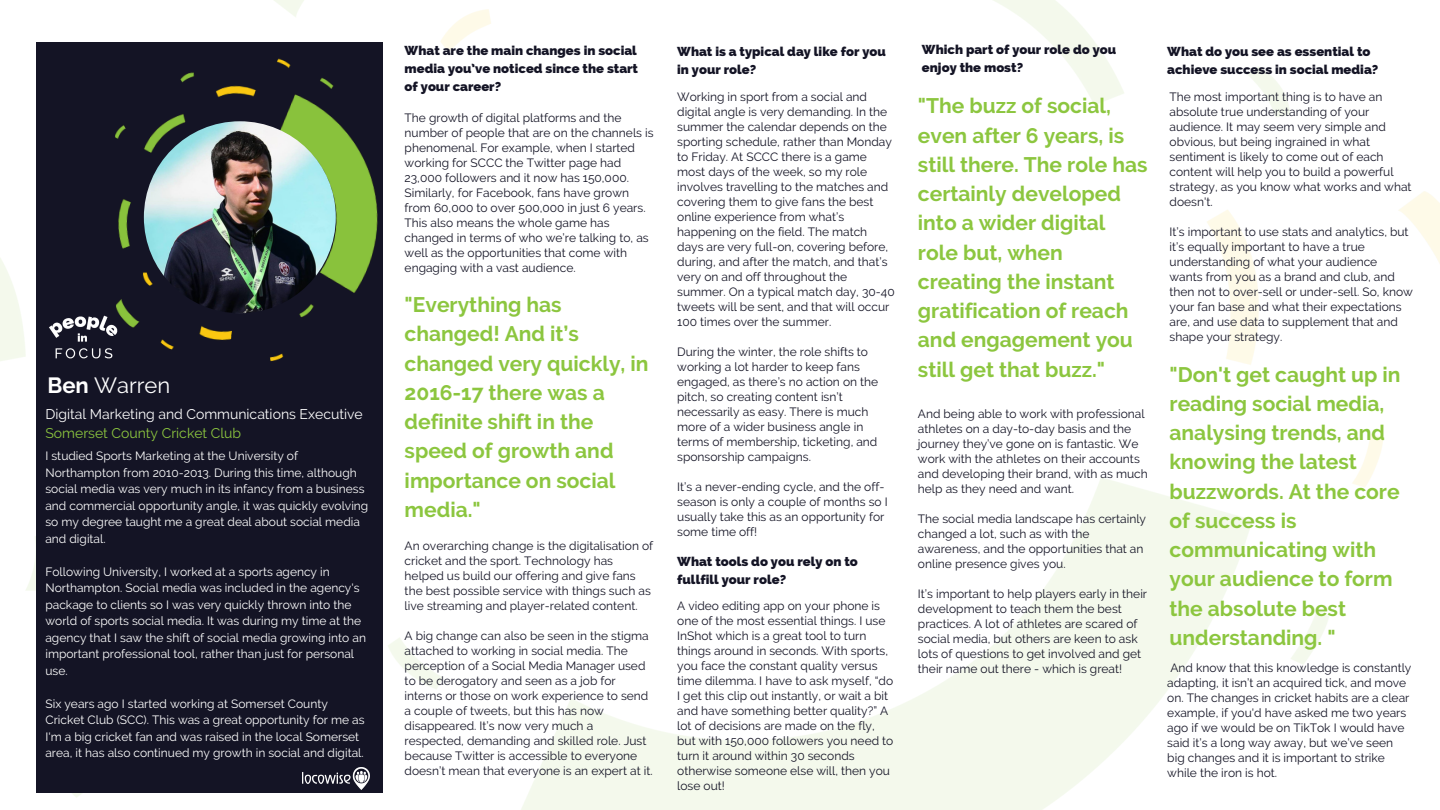
<style>
.page{position:relative;width:1440px;height:810px;background:#fff}
.page>*{position:absolute;margin:0;border:0;box-sizing:border-box;transform-origin:0 0}
.t1{font:22px "Raleway";color:#fff}
.t2{font:700 21px/29.2px "Raleway";color:#8cc63f}
.t3{font:14px/19.5px "Raleway";color:#fff}
.t4{font:800 13px/18px "Raleway";color:#141425}
.t5{font:12px/15px "Raleway";color:#141425}
.t6{font:12px/16.5px "Raleway";color:#fff}
.s1{font-weight:700}
.s2{color:#8cc63f}
</style>
<div class="page">
<div style="left:36px;top:42px;width:347px;height:751px;background:#141425"></div>
<img style="left:115px;top:58px;width:263px;height:303px">
<img style="left:144px;top:121px;width:192px;height:192px;border-radius:50%">
<img style="left:49px;top:313px;width:68px;height:48px">
<img style="left:302px;top:768px;width:67px;height:21px">
<p class="t1" style="left:47px;top:372px;width:124px"><span class="s1">Ben</span> Warren</p>
<p class="t3" style="left:45px;top:404px;width:319px">Digital Marketing and Communications Executive<br><span class="s2">Somerset County Cricket Club</span></p>
<p class="t6" style="left:45px;top:448px;width:324px">I studied Sports Marketing at the University of Northampton from 2010-2013. During this time, although social media was very much in its infancy from a business and commercial opportunity angle, it was quickly evolving so my degree taught me a great deal about social media and digital.</p>
<p class="t6" style="left:45px;top:563px;width:322px">Following University, I worked at a sports agency in Northampton. Social media was included in the agency's package to clients so I was very quickly thrown into the world of sports social media. It was during my time at the agency that I saw the shift of social media growing into an important professional tool, rather than just for personal use.</p>
<p class="t6" style="left:45px;top:695px;width:321px">Six years ago I started working at Somerset County Cricket Club (SCC). This was a great opportunity for me as I'm a big cricket fan and was raised in the local Somerset area, it has also continued my growth in social and digital.</p>
<p class="t4" style="left:405px;top:42px;width:235px;text-align:justify">What are the main changes in social media you’ve noticed since the start of your career?</p>
<p class="t4" style="left:922px;top:41px;width:196px">Which part of your role do you enjoy the most?</p>
<p class="t4" style="left:677px;top:42px;width:210px">What is a typical day like for you in your role?</p>
<p class="t5" style="left:677px;top:89px;width:219px">Working in sport from a social and digital angle is very demanding. In the summer the calendar depends on the sporting schedule, rather than Monday to Friday. At SCCC there is a game most days of the week, so my role involves travelling to the matches and covering them to give fans the best online experience from what’s happening on the field. The match days are very full-on, covering before, during, and after the match, and that’s very on and off throughout the summer. On a typical match day, 30-40 tweets will be sent, and that will occur 100 times over the summer.</p>
<p class="t5" style="left:677px;top:344px;width:203px">During the winter, the role shifts to working a lot harder to keep fans engaged, as there’s no action on the pitch, so creating content isn’t necessarily as easy. There is much more of a wider business angle in terms of membership, ticketing, and sponsorship campaigns.</p>
<p class="t5" style="left:677px;top:479px;width:212px">It’s a never-ending cycle, and the off&shy;season is only a couple of months so I usually take this as an opportunity for some time off!</p>
<p class="t2" style="left:918px;top:91px;width:231px">"The buzz of social, even after 6 years, is still there. The role has certainly developed into a wider digital role but, when creating the instant gratification of reach and engagement you still get that buzz."</p>
<p class="t5" style="left:405px;top:110px;width:250px">The growth of digital platforms and the number of people that are on the channels is phenomenal. For example, when I started working for SCCC the Twitter page had 23,000 followers and it now has 150,000.<br>Similarly, for Facebook, fans have grown from 60,000 to over 500,000 in just 6 years.<br>This also means the whole game has changed in terms of who we’re talking to, as well as the opportunities that come with engaging with a vast audience.</p>
<p class="t2" style="left:405px;top:290px;width:245px">"Everything has changed! And it’s changed very quickly, in<br>2016-17 there was a definite shift in the speed of growth and importance on social media."</p>
<p class="t5" style="left:918px;top:406px;width:231px">And being able to work with professional athletes on a day-to-day basis and the journey they’ve gone on is fantastic. We work with the athletes on their accounts and developing their brand, with as much help as they need and want.</p>
<p class="t5" style="left:918px;top:511px;width:230px">The social media landscape has certainly changed a lot, such as with the awareness, and the opportunities that an online presence gives you.</p>
<p class="t5" style="left:918px;top:586px;width:231px">It’s important to help players early in their development to teach them the best practices. A lot of athletes are scared of social media, but others are keen to ask lots of questions to get involved and get their name out there - which is great!</p>
<p class="t5" style="left:405px;top:539px;width:250px">An overarching change is the digitalisation of cricket and the sport. Technology has helped us build our offering and give fans the best possible service with things such as live streaming and player-related content.</p>
<p class="t5" style="left:405px;top:629px;width:250px">A big change can also be seen in the stigma attached to working in social media. The perception of a Social Media Manager used to be derogatory and seen as a job for interns or those on work experience to send a couple of tweets, but this has now disappeared. It’s now very much a respected, demanding and skilled role. Just because Twitter is accessible to everyone doesn’t mean that everyone is an expert at it.</p>
<p class="t4" style="left:677px;top:552px;width:182px">What tools do you rely on to fullfill your role?</p>
<p class="t5" style="left:677px;top:599px;width:218px">A video editing app on your phone is one of the most essential things. I use InShot which is a great tool to turn things around in seconds. With sports, you face the constant quality versus time dilemma. I have to ask myself, “do I get this clip out instantly, or wait a bit and have something better quality?” A lot of decisions are made on the fly, but with 150,000 followers you need to turn it around within 30 seconds otherwise someone else will, then you lose out!</p>
<p class="t4" style="left:1167px;top:42px;width:213px">What do you see as essential to achieve success in social media?</p>
<p class="t5" style="left:1170px;top:89px;width:244px">The most important thing is to have an absolute true understanding of your audience. It may seem very simple and obvious, but being ingrained in what sentiment is likely to come out of each content will help you to build a powerful strategy, as you know what works and what doesn't.</p>
<p class="t5" style="left:1170px;top:224px;width:245px">It’s important to use stats and analytics, but it’s equally important to have a true understanding of what your audience wants from you as a brand and club, and then not to over-sell or under-sell. So, know your fan base and what their expectations are, and use data to supplement that and shape your strategy.</p>
<p class="t2" style="left:1170px;top:360px;width:233px">"Don't get caught up in reading social media, analysing trends, and knowing the latest buzzwords. At the core of success is communicating with your audience to form the absolute best understanding. "</p>
<p class="t5" style="left:1167px;top:660px;width:246px">And know that this knowledge is constantly adapting, it isn’t an acquired tick, and move on. The changes in cricket habits are a clear example, if you'd have asked me two years ago if we would be on TikTok I would have said it’s a long way away, but we’ve seen big changes and it is important to strike while the iron is hot.</p>
</div>
